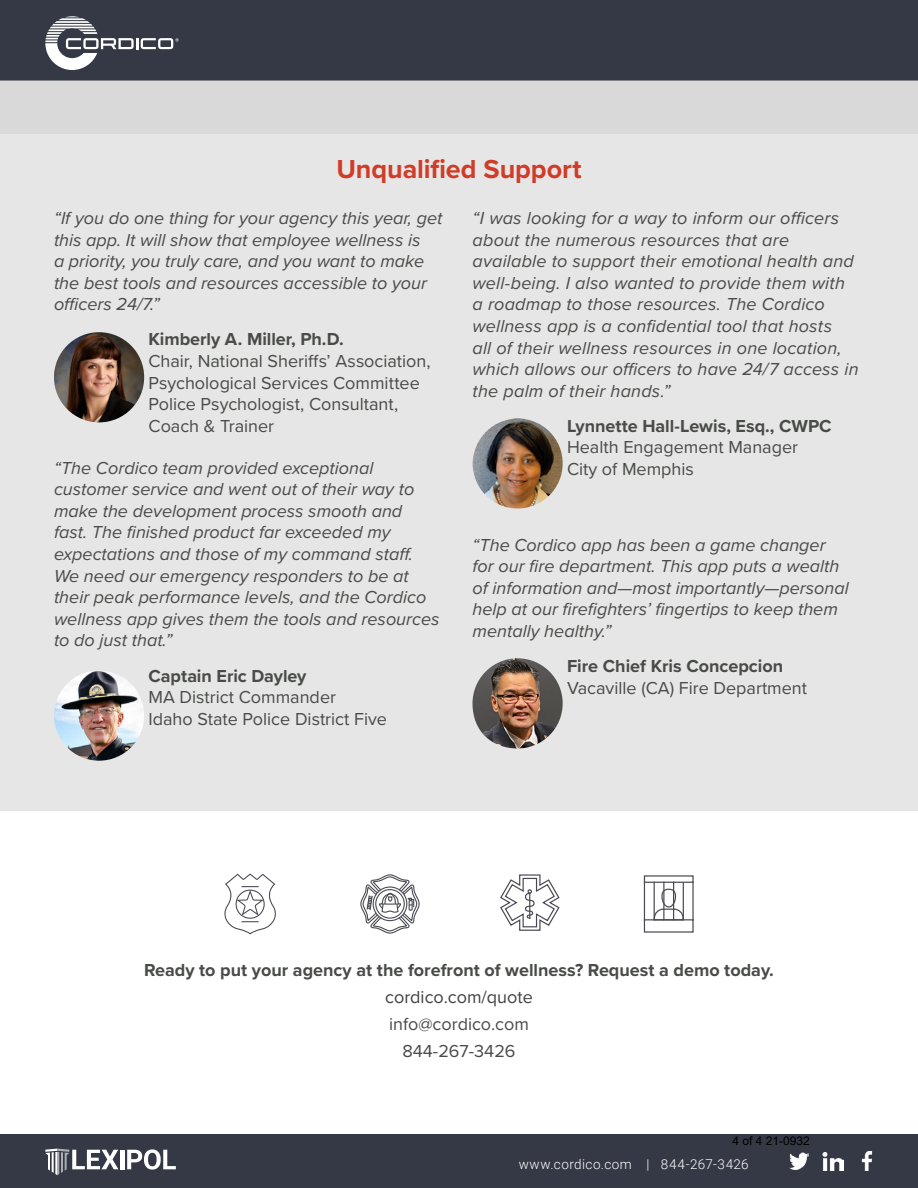
<style>
.page{position:relative;width:918px;height:1188px;background:#fff}
.page>*{position:absolute;margin:0;border:0;box-sizing:border-box;transform-origin:0 0}
.t1{font:700 27px "Proxima Nova";letter-spacing:-.005em;color:#d03c27}
.t2{font:italic 18px/21.6px "Proxima Nova";color:#484b47}
.t3{font:18px/21.6px "Proxima Nova";color:#484b47}
.t4{font:700 18px "Proxima Nova";color:#484b47}
.t5{font:18px "Proxima Nova";color:#414042}
.t6{font:300 13.5px "Roboto";letter-spacing:.035em;color:#fff}
.t7{font:12px "Arial";color:#000}
</style>
<div class="page">
<div style="left:0;top:27px;width:918px;height:784px;background:#e6e6e6"></div>
<div style="left:0;top:0;width:918px;height:81px;background:#343945"></div>
<div style="left:0;top:1135px;width:918px;height:53px;background:#343945"></div>
<hr style="left:120px;top:1150px;width:4px;height:19px;background:#fff">
<svg style="left:127px;top:1149px;width:49px;height:21px"></svg>
<svg style="left:45px;top:1149px;width:73px;height:26px"></svg>
<svg style="left:45px;top:16px;width:134px;height:54px"></svg>
<img style="left:823px;top:1152px;width:20px;height:18px">
<img style="left:861px;top:1152px;width:12px;height:19px">
<img style="left:790px;top:1153px;width:19px;height:17px">
<div style="left:0;top:80px;width:918px;height:54px;background:#d9d9da"></div>
<svg style="left:224px;top:873px;width:52px;height:61px"></svg>
<svg style="left:360px;top:874px;width:60px;height:60px"></svg>
<svg style="left:500px;top:874px;width:60px;height:57px"></svg>
<svg style="left:653px;top:908px;width:30px;height:11px"></svg>
<div style="left:644px;top:875px;width:50px;height:8px;border:1px solid #484852"></div>
<div style="left:644px;top:919px;width:50px;height:14px;border:1px solid #484852"></div>
<hr style="left:644px;top:882px;width:1px;height:38px;background:#484852">
<hr style="left:654px;top:882px;width:1px;height:38px;background:#484852">
<hr style="left:663px;top:882px;width:1px;height:38px;background:#484852">
<hr style="left:673px;top:882px;width:1px;height:38px;background:#484852">
<hr style="left:683px;top:883px;width:1px;height:37px;background:#484852">
<hr style="left:692px;top:882px;width:2px;height:38px;background:#484852">
<div style="left:661px;top:889px;width:15px;height:19px;border:1px solid #484852;border-radius:7px"></div>
<img style="left:54px;top:332px;width:90px;height:90px;border-radius:45px">
<img style="left:472px;top:418px;width:91px;height:90px;border-radius:45px">
<img style="left:472px;top:658px;width:91px;height:90px;border-radius:45px">
<img style="left:54px;top:670px;width:90px;height:91px;border-radius:45px">
<h1 class="t1" style="left:336px;top:149px;width:247px">Unqualified Support</h1>
<p class="t2" style="left:54px;top:206px;width:390px">“If you do one thing for your agency this year, get this app. It will show that employee wellness is<br>a priority, you truly care, and you want to make the best tools and resources accessible to your officers 24/7.”</p>
<p class="t4" style="left:148px;top:326px;width:197px">Kimberly A. Miller, Ph.D.</p>
<p class="t3" style="left:148px;top:349px;width:284px">Chair, National Sheriffs’ Association,<br>Psychological Services Committee<br>Police Psychologist, Consultant,<br>Coach &amp; Trainer</p>
<p class="t2" style="left:54px;top:456px;width:387px">“The Cordico team provided exceptional customer service and went out of their way to make the development process smooth and fast. The finished product far exceeded my expectations and those of my command staff.<br>We need our emergency responders to be at their peak performance levels, and the Cordico wellness app gives them the tools and resources to do just that.”</p>
<p class="t4" style="left:148px;top:662px;width:159px">Captain Eric Dayley</p>
<p class="t3" style="left:148px;top:686px;width:240px">MA District Commander<br>Idaho State Police District Five</p>
<p class="t2" style="left:472px;top:206px;width:388px">“I was looking for a way to inform our officers about the numerous resources that are available to support their emotional health and well-being. I also wanted to provide them with a roadmap to those resources. The Cordico wellness app is a confidential tool that hosts<br>all of their wellness resources in one location, which allows our officers to have 24/7 access in the palm of their hands.”</p>
<p class="t4" style="left:567px;top:412px;width:266px">Lynnette Hall-Lewis, Esq., CWPC</p>
<p class="t3" style="left:567px;top:436px;width:233px">Health Engagement Manager<br>City of Memphis</p>
<p class="t2" style="left:472px;top:533px;width:378px">“The Cordico app has been a game changer for our fire department. This app puts a wealth of information and—most importantly—personal help at our firefighters’ fingertips to keep them mentally healthy.”</p>
<p class="t4" style="left:567px;top:653px;width:218px">Fire Chief Kris Concepcion</p>
<p class="t3" style="left:567px;top:676px;width:242px">Vacaville (CA) Fire Department</p>
<p class="t4" style="left:144px;top:956px;width:631px">Ready to put your agency at the forefront of wellness? Request a demo today.</p>
<p class="t5" style="left:385px;top:983px;width:149px">cordico.com/quote</p>
<p class="t3" style="left:389px;top:1009px;width:141px;line-height:27px;text-align:center">info@cordico.com<br>844-267-3426</p>
<p class="t7" style="left:733px;top:1132px;width:79px">4 of 4 21-0932</p>
<p class="t6" style="left:519px;top:1155px;width:232px">www.cordico.com | 844-267-3426</p>
</div>
